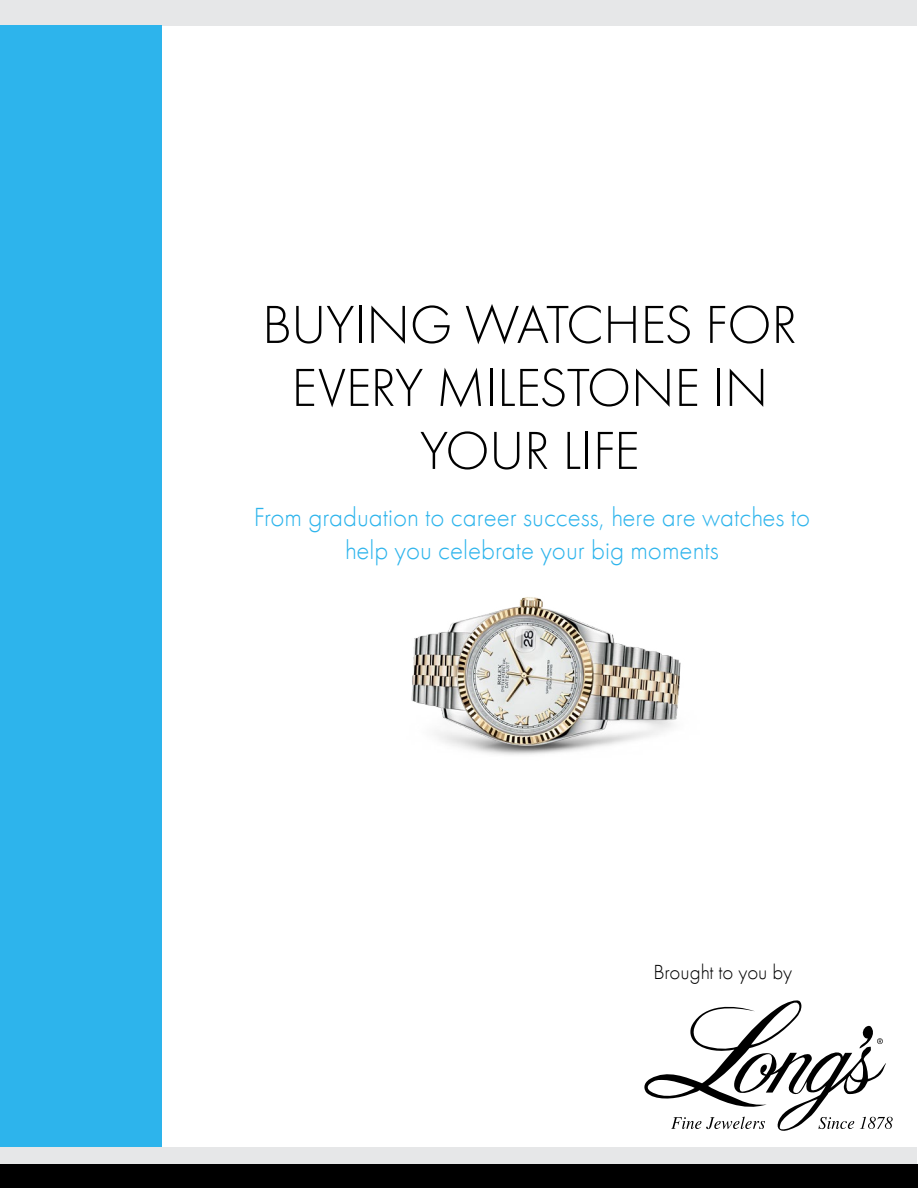
<style>
.page{position:relative;width:918px;height:1188px;background:#fff}
.page>*{position:absolute;margin:0;border:0;box-sizing:border-box;transform-origin:0 0}
.t1{font:300 55.5px/63px "Futura PT";letter-spacing:-.01em;color:#000;text-align:center}
.t2{font:300 27px/33px "Futura PT";color:#2db4ec;text-align:center}
.t3{font:300 21px "Futura PT";color:#000}
</style>
<div class="page">
<div style="left:1px;top:1164px;width:917px;height:24px;background:#000"></div>
<div style="left:1px;top:0;width:916px;height:25px;background:#e6e7e8"></div>
<div style="left:1px;top:1147px;width:916px;height:17px;background:#e6e7e8"></div>
<div style="left:1px;top:25px;width:161px;height:1122px;background:#2db4ec"></div>
<img style="left:411px;top:597px;width:270px;height:158px">
<svg style="left:644px;top:1000px;width:249px;height:131px"></svg>
<h1 class="t1" style="left:262px;top:293px;width:537px">BUYINg watches for every mi leston e in you r li fe</h1>
<p class="t2" style="left:254px;top:501px;width:558px">From graduation to career success, here are watches to help you celebrate your big moments</p>
<p class="t3" style="left:653px;top:960px;width:140px">Brought to you by</p>
</div>
